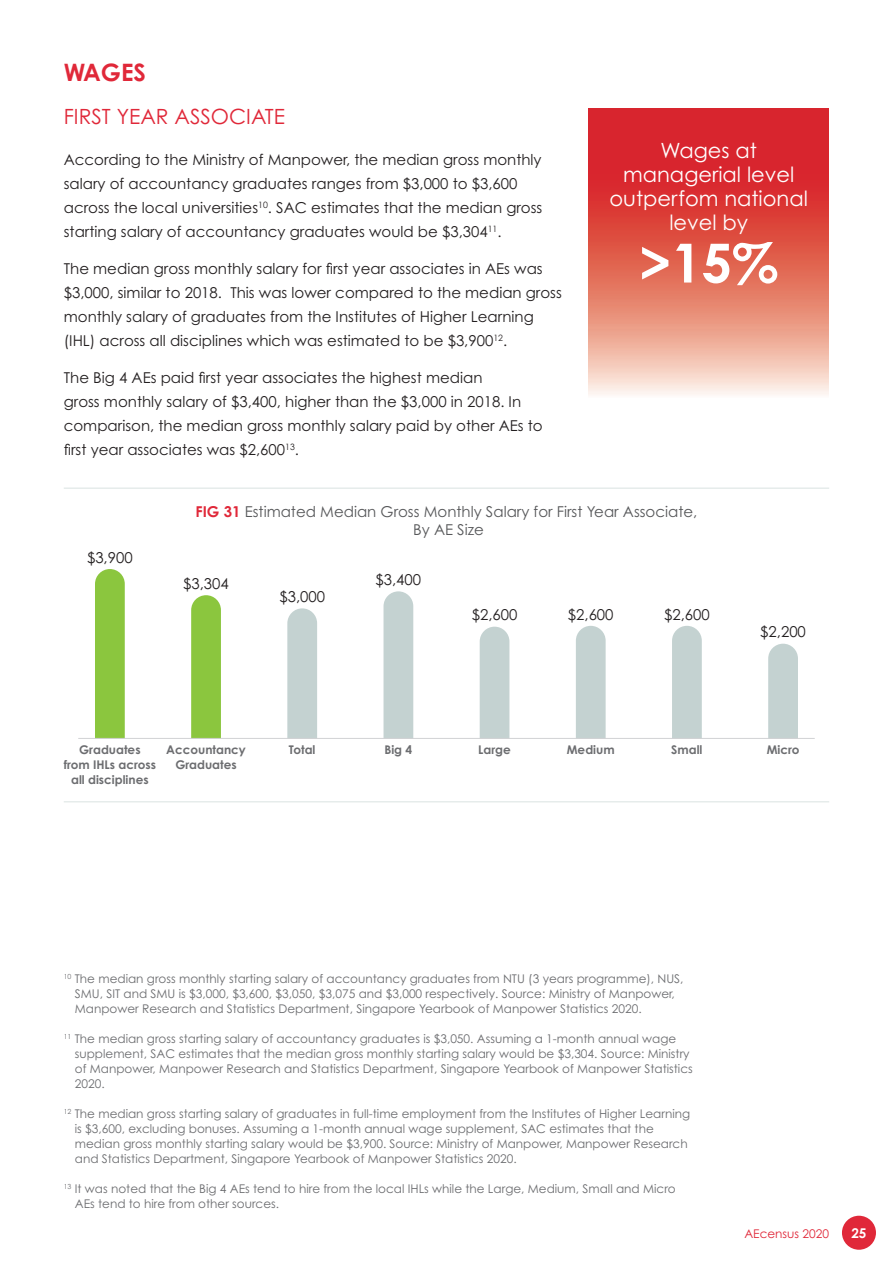
<style>
.page{position:relative;width:893px;height:1263px;background:#fff}
.page>*{position:absolute;margin:0;border:0;box-sizing:border-box;transform-origin:0 0}
.t1{font:700 54px "Century Gothic Std";color:#fff}
.t2{font:700 24px "Century Gothic Std";color:#e02839}
.t3{font:21px/24px "Century Gothic Std";color:#fff;text-align:center}
.t4{font:21px "Century Gothic Std";color:#e02839}
.t5{font:15px/24px "Century Gothic Std";color:#231f20}
.t6{font:15px/18px "Century Gothic Std";color:#57585a;text-align:center}
.t7{font:700 13.5px "Century Gothic Std";color:#fff}
.t8{font:12px/15px "Century Gothic Std";color:#6c6d70}
.t9{font:700 12px/15px "Century Gothic Std";color:#6c6d70;text-align:center}
.t10{font:12px "Century Gothic Std";color:#e02839}
.s1{font-weight:700;color:#e02839}
</style>
<div class="page">
<svg style="left:588px;top:108px;width:241px;height:287px;background:#e2675f"></svg>
<div style="left:95px;top:569px;width:30px;height:169px;background:#8bc63e"></div>
<div style="left:480px;top:627px;width:29px;height:111px;background:#c4d2d1"></div>
<svg style="left:191px;top:595px;width:30px;height:143px;background:#8ec744"></svg>
<div style="left:576px;top:626px;width:30px;height:112px;background:#c4d2d1"></div>
<div style="left:287px;top:608px;width:30px;height:130px;background:#c4d2d1"></div>
<div style="left:672px;top:626px;width:30px;height:112px;background:#c4d2d1"></div>
<div style="left:383px;top:591px;width:30px;height:147px;background:#c4d2d1"></div>
<div style="left:768px;top:644px;width:30px;height:94px;background:#c4d2d1"></div>
<hr style="left:64px;top:487px;width:765px;height:2px;background:#e6eceb">
<hr style="left:78px;top:738px;width:737px;height:1px;background:#d1d2d4">
<hr style="left:64px;top:801px;width:765px;height:1px;background:#e6eceb">
<div style="left:842px;top:1216px;width:34px;height:34px;background:#e02839;border-radius:50%"></div>
<h2 class="t2" style="left:64px;top:58px;width:84px">WAGES</h2>
<h3 class="t4" style="left:64px;top:104px;width:223px">FIRST YEAR ASSOCIATE</h3>
<p class="t5" style="left:64px;top:147px;width:480px">According to the Ministry of Manpower, the median gross monthly salary of accountancy graduates ranges from $3,000 to $3,600 across the local universities<sup>10</sup>. SAC estimates that the median gross starting salary of accountancy graduates would be $3,304<sup>11</sup>.</p>
<p class="t5" style="left:64px;top:256px;width:500px">The median gross monthly salary for first year associates in AEs was $3,000, similar to 2018. This was lower compared to the median gross monthly salary of graduates from the Institutes of Higher Learning (IHL) across all disciplines which was estimated to be $3,900<sup>12</sup>.</p>
<p class="t5" style="left:64px;top:365px;width:480px">The Big 4 AEs paid first year associates the highest median<br>gross monthly salary of $3,400, higher than the $3,000 in 2018. In comparison, the median gross monthly salary paid by other AEs to first year associates was $2,600<sup>13</sup>.</p>
<h3 class="t3" style="left:609px;top:138px;width:200px">Wages at managerial level outperfom national level by</h3>
<h1 class="t1" style="left:639px;top:229px;width:141px">&gt;15%</h1>
<p class="t5" style="left:87px;top:545px;width:47px">$3,900</p>
<p class="t6" style="left:196px;top:502px;width:503px"><span class="s1">FIG 31</span> Estimated Median Gross Monthly Salary for First Year Associate,<br>By AE Size</p>
<p class="t5" style="left:183px;top:571px;width:47px">$3,304</p>
<p class="t5" style="left:279px;top:584px;width:47px">$3,000</p>
<p class="t5" style="left:376px;top:567px;width:47px">$3,400</p>
<p class="t5" style="left:472px;top:603px;width:47px">$2,600</p>
<p class="t5" style="left:568px;top:603px;width:47px">$2,600</p>
<p class="t5" style="left:664px;top:603px;width:47px">$2,600</p>
<p class="t5" style="left:760px;top:620px;width:47px">$2,200</p>
<p class="t9" style="left:384px;top:742px;width:29px">Big 4</p>
<p class="t9" style="left:567px;top:742px;width:49px">Medium</p>
<p class="t9" style="left:767px;top:742px;width:34px">Micro</p>
<p class="t9" style="left:64px;top:742px;width:94px">Graduates<br>from IHLs across all disciplines</p>
<p class="t9" style="left:166px;top:742px;width:81px">Accountancy</p>
<p class="t9" style="left:289px;top:742px;width:28px">Total</p>
<p class="t9" style="left:478px;top:742px;width:34px">Large</p>
<p class="t9" style="left:671px;top:742px;width:33px">Small</p>
<p class="t9" style="left:175px;top:757px;width:63px">Graduates</p>
<p class="t8" style="left:75px;top:971px;width:610px;text-indent:-11px"><sup>10</sup> The median gross monthly starting salary of accountancy graduates from NTU (3 years programme), NUS,<br>SMU, SIT and SMU is $3,000, $3,600, $3,050, $3,075 and $3,000 respectively. Source: Ministry of Manpower,<br>Manpower Research and Statistics Department, Singapore Yearbook of Manpower Statistics 2020.</p>
<p class="t8" style="left:75px;top:1031px;width:619px;text-indent:-11px"><sup>11</sup> The median gross starting salary of accountancy graduates is $3,050. Assuming a 1-month annual wage supplement, SAC estimates that the median gross monthly starting salary would be $3,304. Source: Ministry of Manpower, Manpower Research and Statistics Department, Singapore Yearbook of Manpower Statistics 2020.</p>
<p class="t8" style="left:75px;top:1106px;width:617px;text-indent:-11px"><sup>12</sup> The median gross starting salary of graduates in full-time employment from the Institutes of Higher Learning is $3,600, excluding bonuses. Assuming a 1-month annual wage supplement, SAC estimates that the median gross monthly starting salary would be $3,900. Source: Ministry of Manpower, Manpower Research and Statistics Department, Singapore Yearbook of Manpower Statistics 2020.</p>
<p class="t8" style="left:75px;top:1181px;width:602px;text-indent:-11px"><sup>13</sup> It was noted that the Big 4 AEs tend to hire from the local IHLs while the Large, Medium, Small and Micro<br>AEs tend to hire from other sources.</p>
<p class="t10" style="left:744px;top:1226px;width:86px">AEcensus 2020</p>
<p class="t7" style="left:851px;top:1225px;width:17px">25</p>
</div>
